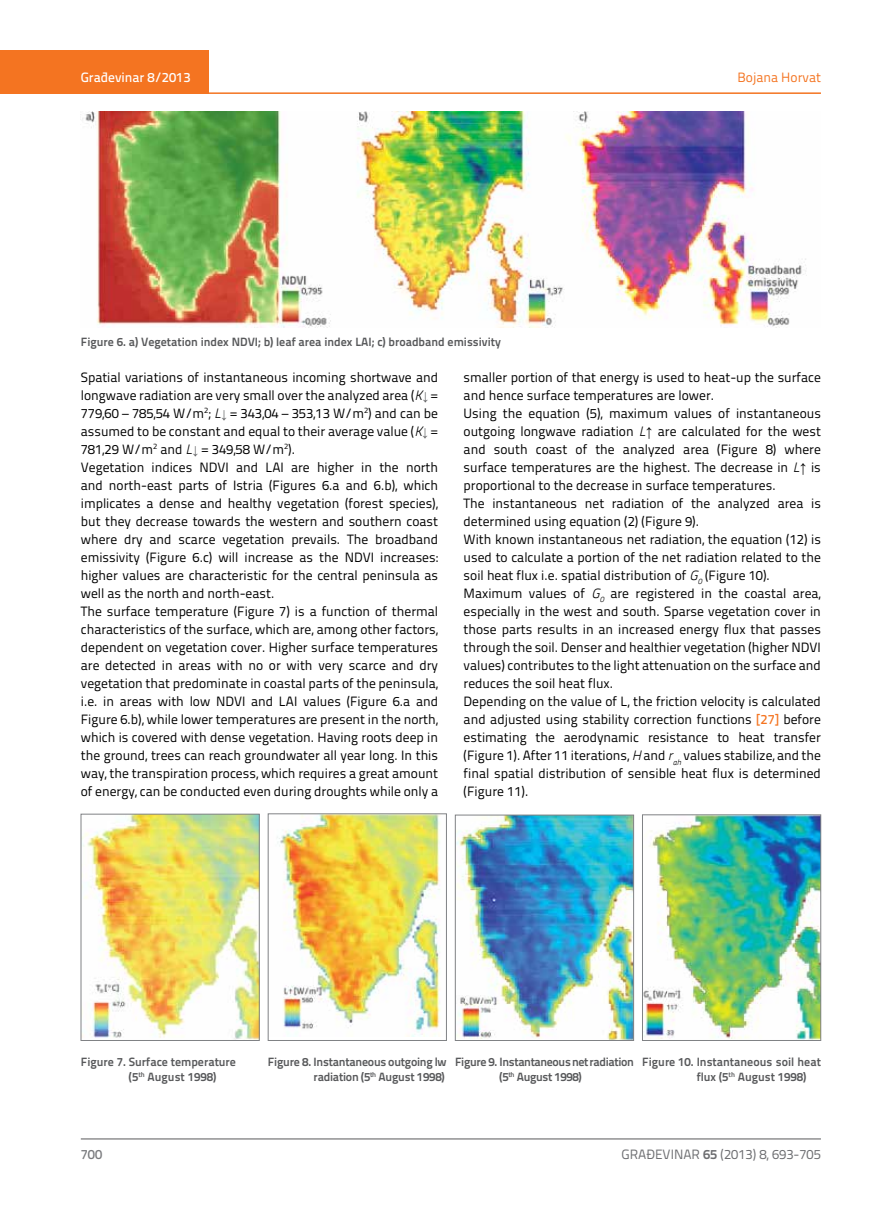
<style>
.page{position:relative;width:872px;height:1212px;background:#fff}
.page>*{position:absolute;margin:0;border:0;box-sizing:border-box;transform-origin:0 0}
.t1{font:13.5px/18px "Titillium Text 22 L";color:#000}
.t2{font:13.5px "Titillium Text 22 L";color:#6d6e71}
.t3{font:500 13.5px "Titillium Text 22 L";color:#fff}
.t4{font:13.5px "Titillium Text 22 L";color:#f47421}
.t5{font:500 13.5px "Titillium Text 22 L";color:#797a7d}
.t6{font:700 12px/15px "Titillium Text 22 L";color:#58595b}
.t7{font:700 12px/15px "Titillium Text 22 L";letter-spacing:-.02em;color:#58595b;text-align:right}
.t8{font:700 12px/15px "Titillium Text 22 L";letter-spacing:-.03em;color:#58595b}
.s1{font-family:"Panefresco 250 wt";font-style:italic}
.s2{font-family:"Arial";font-weight:700;font-size:12px;color:#58595b}
.s3{font-family:"Arial"}
.s4{font-weight:500;color:#f47421}
.s5{font-weight:700}
</style>
<div class="page">
<div style="left:0;top:50px;width:208px;height:44px;background:#f47421"></div>
<hr style="left:0;top:92px;width:821px;height:2px;background:#f47421">
<hr style="left:81px;top:1139px;width:740px;height:1px;background:#58595b">
<img style="left:82px;top:111px;width:725px;height:216px">
<img style="left:83px;top:816px;width:174px;height:223px">
<div style="left:81px;top:814px;width:178px;height:227px;border:1px solid #808285"></div>
<img style="left:277px;top:816px;width:164px;height:220px">
<div style="left:268px;top:814px;width:178px;height:227px;border:1px solid #808285"></div>
<img style="left:457px;top:817px;width:175px;height:222px">
<div style="left:455px;top:815px;width:179px;height:226px;border:1px solid #808285"></div>
<img style="left:644px;top:817px;width:175px;height:222px">
<div style="left:642px;top:815px;width:179px;height:226px;border:1px solid #808285"></div>
<p class="t3" style="left:81px;top:67px;width:111px">Građevinar 8/2013</p>
<p class="t6" style="left:81px;top:333px;width:421px">Figure 6. a) Vegetation index NDVI; b) leaf area index LAI; c) broadband emissivity</p>
<p class="t4" style="left:737px;top:68px;width:85px">Bojana Horvat</p>
<p class="t1" style="left:81px;top:367px;width:359px">Spatial variations of instantaneous incoming shortwave and longwave radiation are very small over the analyzed area (<span class="s1">K</span><span class="s2">↓</span> = 779,60 – 785,54 W/m<sup>2</sup>; <span class="s1">L</span><span class="s2">↓</span> = 343,04 – 353,13 W/m<sup>2</sup>) and can be assumed to be constant and equal to their average value (<span class="s1">K</span><span class="s2">↓</span> = 781,29 W/m<sup>2</sup> and <span class="s1">L</span><span class="s2">↓</span> = 349,58 W/m<sup>2</sup>).<br>Vegetation indices NDVI and LAI are higher in the north and north-east parts of Istria (Figures 6.a and 6.b), which implicates a dense and healthy vegetation (forest species), but they decrease towards the western and southern coast where dry and scarce vegetation prevails. The broadband emissivity (Figure 6.c) will increase as the NDVI increases: higher values are characteristic for the central peninsula as well as the north and north-east.<br>The surface temperature (Figure 7) is a function of thermal characteristics of the surface, which are, among other factors, dependent on vegetation cover. Higher surface temperatures are detected in areas with no or with very scarce and dry vegetation that predominate in coastal parts of the peninsula, i.e. in areas with low NDVI and LAI values (Figure 6.a and Figure 6.b), while lower temperatures are present in the north, which is covered with dense vegetation. Having roots deep in the ground, trees can reach groundwater all year long. In this way, the transpiration process, which requires a great amount of energy, can be conducted even during droughts while only a</p>
<p class="t1" style="left:463px;top:367px;width:359px">smaller portion of that energy is used to heat-up the surface and hence surface temperatures are lower.<br>Using the equation (5), maximum values of instantaneous outgoing longwave radiation <span class="s1">L</span><span class="s3">↑</span> are calculated for the west and south coast of the analyzed area (Figure 8) where surface temperatures are the highest. The decrease in <span class="s1">L</span><span class="s3">↑</span> is proportional to the decrease in surface temperatures.<br>The instantaneous net radiation of the analyzed area is determined using equation (2) (Figure 9).<br>With known instantaneous net radiation, the equation (12) is used to calculate a portion of the net radiation related to the soil heat flux i.e. spatial distribution of <span class="s1">G</span><sub>0</sub> (Figure 10).<br>Maximum values of <span class="s1">G</span><sub>0</sub> are registered in the coastal area, especially in the west and south. Sparse vegetation cover in those parts results in an increased energy flux that passes through the soil. Denser and healthier vegetation (higher NDVI values) contributes to the light attenuation on the surface and reduces the soil heat flux.<br>Depending on the value of L, the friction velocity is calculated and adjusted using stability correction functions <span class="s4">[27]</span> before estimating the aerodynamic resistance to heat transfer (Figure 1). After 11 iterations, <span class="s1">H</span> and <span class="s1">r</span><sub>ah</sub> values stabilize, and the final spatial distribution of sensible heat flux is determined (Figure 11).</p>
<p class="t6" style="left:129px;top:1054px;width:109px;text-indent:-48px">Figure 7. Surface temperature (5<sup>th</sup> August 1998)</p>
<p class="t7" style="left:268px;top:1054px;width:180px">Figure 8. Instantaneous outgoing lw radiation (5<sup>th</sup> August 1998)</p>
<p class="t8" style="left:499px;top:1054px;width:136px;text-indent:-44px">Figure 9. Instantaneous net radiation (5<sup>th</sup> August 1998)</p>
<p class="t6" style="left:696px;top:1054px;width:126px;text-indent:-54px">Figure 10. Instantaneous soil heat flux (5<sup>th</sup> August 1998)</p>
<p class="t5" style="left:81px;top:1144px;width:23px">700</p>
<p class="t2" style="left:621px;top:1144px;width:201px">GRAĐEVINAR <span class="s5">65</span> (2013) 8, 693-705</p>
</div>
